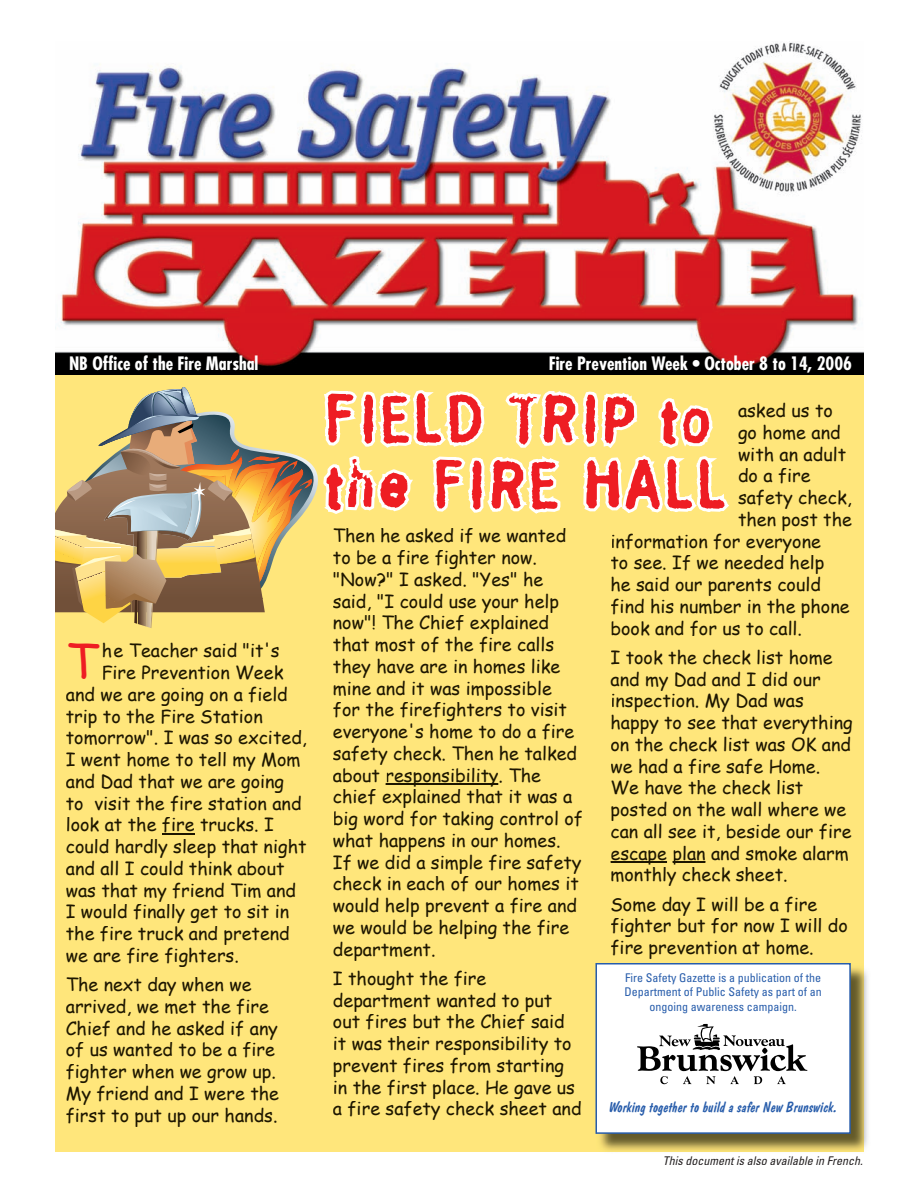
<style>
.page{position:relative;width:918px;height:1188px;background:#fff}
.page>*{position:absolute;margin:0;border:0;box-sizing:border-box;transform-origin:0 0}
.t1{font:63px/66px "Stamp Gothic";color:#ee1d23}
.t2{font:47.25px "Comic Sans MS";color:#ee1d23}
.t3{font:18px/21.8px "Comic Sans MS";color:#1d1600}
.t4{font:700 condensed 18px "Futura";color:#fff}
.t5{font:15px "Dom Diagonal BT";color:#285dab}
.t6{font:condensed 12px/14.4px "Univers";color:#285dab;text-align:center}
.t7{font:italic condensed 12px "Univers";color:#231f20}
</style>
<div class="page">
<div style="left:55px;top:374px;width:809px;height:778px;background:#ffe67b"></div>
<img style="left:55px;top:42px;width:809px;height:333px">
<hr style="left:162px;top:833px;width:33px;height:2px;background:#1d1600">
<svg style="left:610px;top:861px;width:96px;height:2px"></svg>
<hr style="left:673px;top:861px;width:32px;height:2px;background:#1d1600">
<img style="left:864px;top:971px;width:4px;height:177px">
<img style="left:600px;top:968px;width:264px;height:183px">
<div style="left:595px;top:963px;width:256px;height:171px;background:#fff"></div>
<hr style="left:387px;top:783px;width:111px;height:2px;background:#1d1600">
<svg style="left:55px;top:387px;width:674px;height:241px"></svg>
<svg style="left:637px;top:1024px;width:170px;height:60px"></svg>
<p class="t4" style="left:69px;top:352px;width:191px">NB Office of the Fire Marshal</p>
<p class="t4" style="left:549px;top:352px;width:305px">Fire Prevention Week • October 8 to 14, 2006</p>
<h2 class="t2" style="left:66px;top:627px;width:34px">T</h2>
<p class="t3" style="left:102px;top:639px;width:179px">he Teacher said "it's</p>
<p class="t3" style="left:102px;top:661px;width:183px">Fire Prevention Week</p>
<p class="t3" style="left:66px;top:683px;width:224px">and we are going on a field</p>
<p class="t3" style="left:66px;top:705px;width:199px">trip to the Fire Station</p>
<p class="t3" style="left:66px;top:726px;width:243px">tomorrow". I was so excited,</p>
<p class="t3" style="left:66px;top:748px;width:236px">I went home to tell my Mom</p>
<p class="t3" style="left:66px;top:770px;width:220px">and Dad that we are going</p>
<p class="t3" style="left:66px;top:792px;width:237px">to visit the fire station and</p>
<p class="t3" style="left:66px;top:813px;width:210px">look at the fire trucks. I</p>
<p class="t3" style="left:66px;top:835px;width:242px">could hardly sleep that night</p>
<p class="t3" style="left:66px;top:857px;width:220px">and all I could think about</p>
<p class="t3" style="left:66px;top:879px;width:232px">was that my friend Tim and</p>
<p class="t3" style="left:66px;top:900px;width:225px">I would finally get to sit in</p>
<p class="t3" style="left:66px;top:922px;width:226px">the fire truck and pretend</p>
<p class="t3" style="left:66px;top:944px;width:175px">we are fire fighters.</p>
<p class="t3" style="left:66px;top:973px;width:215px">The next day when we arrived, we met the fire<br>Chief and he asked if any of us wanted to be a fire fighter when we grow up.<br>My friend and I were the first to put up our hands.</p>
<h1 class="t1" style="left:324px;top:384px;width:406px">FIELD TRIP to the FIRE HALL</h1>
<p class="t3" style="left:738px;top:399px;width:96px">asked us to</p>
<p class="t3" style="left:738px;top:421px;width:104px">go home and</p>
<p class="t3" style="left:738px;top:442px;width:110px">with an adult</p>
<p class="t3" style="left:738px;top:464px;width:74px">do a fire</p>
<p class="t3" style="left:738px;top:486px;width:115px">safety check,</p>
<p class="t3" style="left:738px;top:508px;width:116px">then post the</p>
<p class="t3" style="left:611px;top:529px;width:212px">information for everyone</p>
<p class="t3" style="left:611px;top:551px;width:215px">to see. If we needed help</p>
<p class="t3" style="left:611px;top:573px;width:212px">he said our parents could</p>
<p class="t3" style="left:611px;top:595px;width:241px">find his number in the phone</p>
<p class="t3" style="left:611px;top:616px;width:193px">book and for us to call.</p>
<p class="t3" style="left:611px;top:646px;width:244px">I took the check list home and my Dad and I did our inspection. My Dad was happy to see that everything on the check list was OK and we had a fire safe Home.<br>We have the check list posted on the wall where we can all see it, beside our fire escape plan and smoke alarm monthly check sheet.</p>
<p class="t3" style="left:611px;top:892px;width:239px">Some day I will be a fire fighter but for now I will do fire prevention at home.</p>
<p class="t6" style="left:624px;top:970px;width:199px">Fire Safety Gazette is a publication of the<br>Department of Public Safety as part of an ongoing awareness campaign.</p>
<p class="t3" style="left:333px;top:524px;width:252px">Then he asked if we wanted to be a fire fighter now. "Now?" I asked. "Yes" he said, "I could use your help now"! The Chief explained that most of the fire calls they have are in homes like mine and it was impossible for the firefighters to visit everyone's home to do a fire safety check. Then he talked about responsibility. The chief explained that it was a big word for taking control of what happens in our homes.<br>If we did a simple fire safety check in each of our homes it would help prevent a fire and we would be helping the fire department.</p>
<p class="t3" style="left:333px;top:967px;width:250px">I thought the fire department wanted to put out fires but the Chief said it was their responsibility to prevent fires from starting in the first place. He gave us a fire safety check sheet and</p>
<p class="t5" style="left:609px;top:1097px;width:229px">Working together to build a safer New Brunswick.</p>
<p class="t7" style="left:663px;top:1153px;width:201px">This document is also available in French.</p>
</div>
